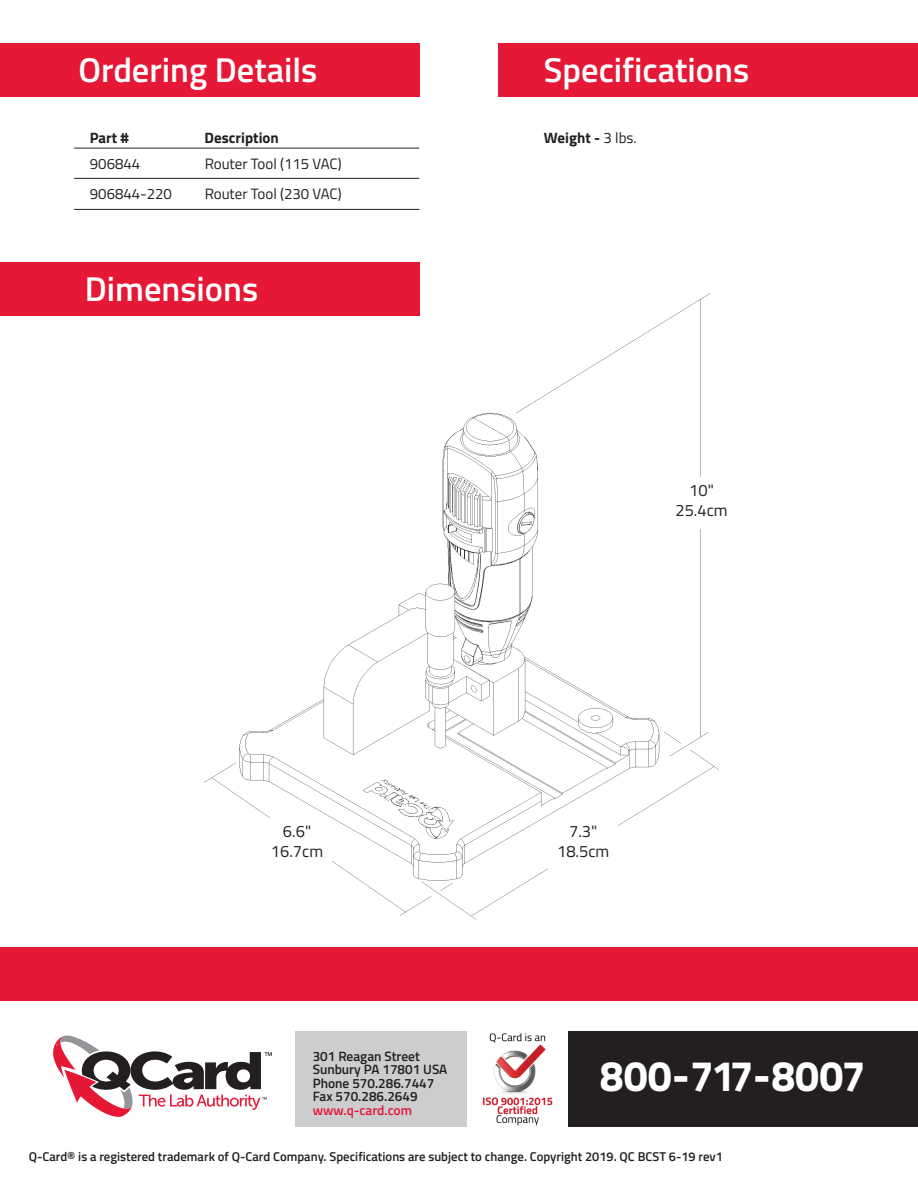
<style>
.page{position:relative;width:918px;height:1188px;background:#fff}
.page>*{position:absolute;margin:0;border:0;box-sizing:border-box;transform-origin:0 0}
.t1{font:42.9px "Titillium Text 25 L 999 wt";letter-spacing:.03em;color:#fff}
.t2{font:600 34.5px "Titillium Web";color:#fff}
.t3{font:16.5px/19.8px "Titillium Web";color:#231f20;text-align:center}
.t4{font:15px/30px "Titillium Web";color:#231f20}
.t5{font:700 15px "Titillium Web";color:#231f20}
.t6{font:600 13.5px/13.5px "Titillium Web";color:#231f20}
.t7{font:600 13.5px "Titillium Web";color:#e51836}
.t8{font:600 12.75px "Titillium Web";color:#231f20}
.s1{font-weight:400}
</style>
<div class="page">
<img style="left:204px;top:274px;width:515px;height:646px">
<div style="left:0;top:262px;width:419px;height:54px;background:#e51836"></div>
<div style="left:0;top:947px;width:918px;height:54px;background:#e51836"></div>
<div style="left:568px;top:1031px;width:350px;height:95px;background:#231f20"></div>
<div style="left:295px;top:1031px;width:172px;height:95px;background:#cccdcf"></div>
<svg style="left:53px;top:1035px;width:219px;height:82px"></svg>
<hr style="left:74px;top:148px;width:345px;height:1px;background:#231f20">
<div style="left:0;top:43px;width:419px;height:54px;background:#e51836"></div>
<div style="left:499px;top:43px;width:419px;height:54px;background:#e51836"></div>
<hr style="left:74px;top:178px;width:345px;height:1px;background:#231f20">
<hr style="left:74px;top:209px;width:345px;height:1px;background:#231f20">
<img style="left:482px;top:1033px;width:71px;height:93px">
<div style="left:549px;top:819px;width:69px;height:51px;background:#fff"></div>
<div style="left:667px;top:477px;width:69px;height:52px;background:#fff"></div>
<div style="left:262px;top:819px;width:70px;height:51px;background:#fff"></div>
<h2 class="t2" style="left:78px;top:44px;width:241px">Ordering Details</h2>
<h2 class="t2" style="left:544px;top:44px;width:207px">Specifications</h2>
<p class="t5" style="left:90px;top:126px;width:41px">Part #</p>
<p class="t5" style="left:205px;top:126px;width:76px">Description</p>
<p class="t5" style="left:544px;top:126px;width:94px">Weight - <span class="s1">3 lbs.</span></p>
<p class="t4" style="left:90px;top:148px;width:84px">906844<br>906844-220</p>
<p class="t4" style="left:205px;top:148px;width:139px">Router Tool (115 VAC)<br>Router Tool (230 VAC)</p>
<h2 class="t2" style="left:85px;top:263px;width:175px">Dimensions</h2>
<p class="t3" style="left:675px;top:480px;width:54px">10"<br>25.4cm</p>
<p class="t3" style="left:271px;top:821px;width:54px">6.6"<br>16.7cm</p>
<p class="t6" style="left:313px;top:1048px;width:136px">301 Reagan Street<br>Sunbury PA 17801 USA<br>Phone 570.286.7447<br>Fax 570.286.2649</p>
<p class="t7" style="left:313px;top:1100px;width:101px">www.q-card.com</p>
<p class="t3" style="left:557px;top:821px;width:54px">7.3"<br>18.5cm</p>
<h1 class="t1" style="left:600px;top:1042px;width:266px">800-717-8007</h1>
<p class="t8" style="left:29px;top:1147px;width:696px">Q-Card® is a registered trademark of Q-Card Company. Specifications are subject to change. Copyright 2019. QC BCST 6-19 rev1</p>
</div>
